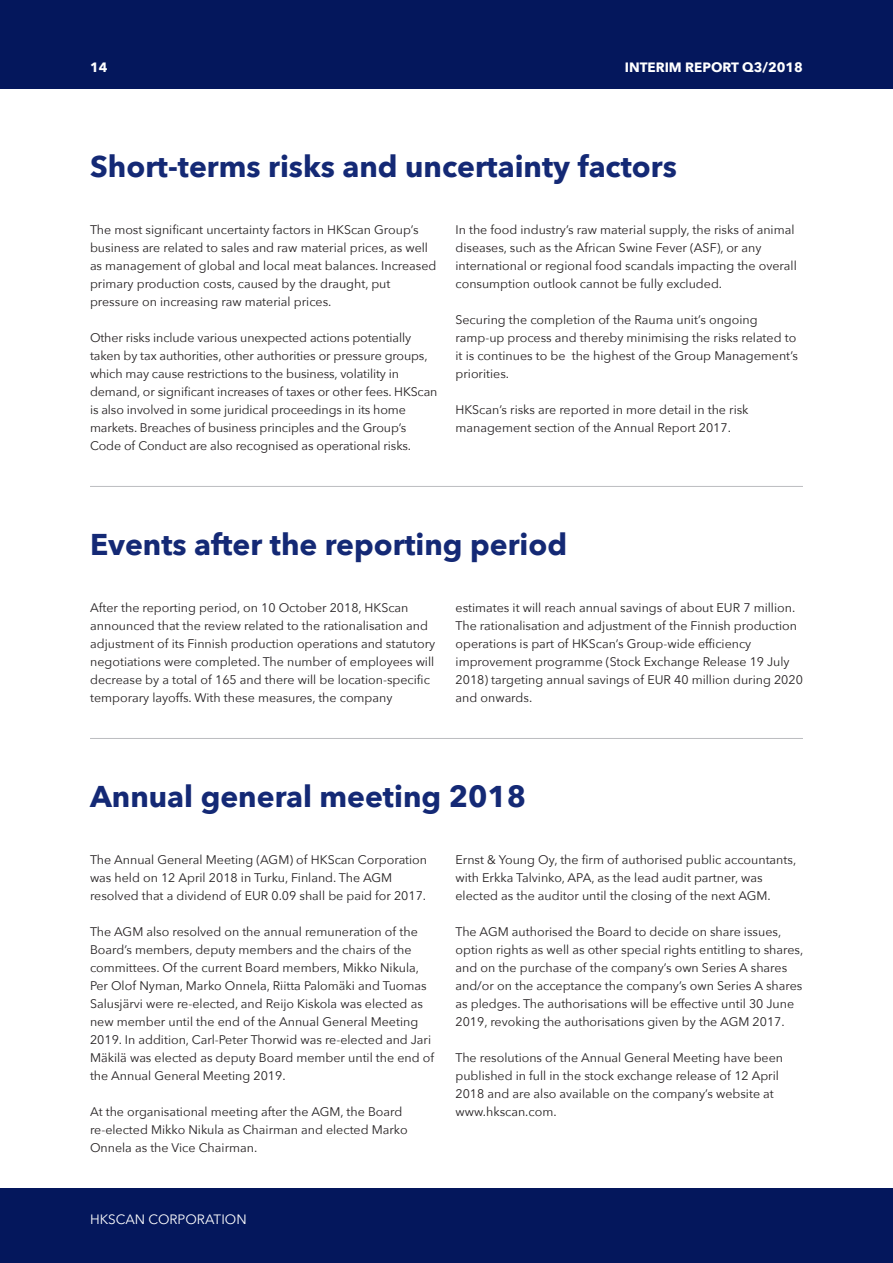
<style>
.page{position:relative;width:893px;height:1263px;background:#fff}
.page>*{position:absolute;margin:0;border:0;box-sizing:border-box;transform-origin:0 0}
.otsikko_20{font:700 30px "Avenir Next";color:#142975}
.t1{font:700 13.5px "Avenir Next";color:#fff}
.t2{font:13.5px "Avenir Next";color:#fff}
.leipis{font:12.45px/18px "Avenir Next";color:#231f20}
</style>
<div class="page">
<div style="left:0;top:0;width:893px;height:89px;background:#04175c"></div>
<div style="left:0;top:1188px;width:893px;height:75px;background:#04175c"></div>
<hr style="left:90px;top:486px;width:713px;height:1px;background:#bcbdc0">
<hr style="left:90px;top:738px;width:713px;height:1px;background:#bcbdc0">
<p class="t1" style="left:90px;top:56px;width:19px">14</p>
<p class="t1" style="left:625px;top:56px;width:180px">INTERIM REPORT Q3/2018</p>
<p class="otsikko_20" style="left:90px;top:141px;width:588px">Short-terms risks and uncertainty factors</p>
<p class="leipis" style="left:90px;top:220px;width:348px">The most significant uncertainty factors in HKScan Group’s business are related to sales and raw material prices, as well as management of global and local meat balances. Increased primary production costs, caused by the draught, put pressure on increasing raw material prices.</p>
<p class="leipis" style="left:90px;top:328px;width:349px">Other risks include various unexpected actions potentially taken by tax authorities, other authorities or pressure groups, which may cause restrictions to the business, volatility in demand, or significant increases of taxes or other fees. HKScan is also involved in some juridical proceedings in its home markets. Breaches of business principles and the Group’s Code of Conduct are also recognised as operational risks.</p>
<p class="leipis" style="left:455px;top:220px;width:343px">In the food industry’s raw material supply, the risks of animal diseases, such as the African Swine Fever (ASF), or any international or regional food scandals impacting the overall consumption outlook cannot be fully excluded.</p>
<p class="leipis" style="left:455px;top:310px;width:344px">Securing the completion of the Rauma unit’s ongoing ramp-up process and thereby minimising the risks related to it is continues to be the highest of the Group Management’s priorities.</p>
<p class="leipis" style="left:455px;top:400px;width:295px">HKScan’s risks are reported in more detail in the risk management section of the Annual Report 2017.</p>
<p class="otsikko_20" style="left:90px;top:519px;width:478px">Events after the reporting period</p>
<p class="leipis" style="left:90px;top:598px;width:346px">After the reporting period, on 10 October 2018, HKScan announced that the review related to the rationalisation and adjustment of its Finnish production operations and statutory negotiations were completed. The number of employees will decrease by a total of 165 and there will be location-specific temporary layoffs. With these measures, the company</p>
<p class="leipis" style="left:456px;top:598px;width:349px">estimates it will reach annual savings of about EUR 7 million.<br>The rationalisation and adjustment of the Finnish production operations is part of HKScan’s Group-wide efficiency improvement programme (Stock Exchange Release 19 July 2018) targeting annual savings of EUR 40 million during 2020 and onwards.</p>
<p class="otsikko_20" style="left:90px;top:771px;width:438px">Annual general meeting 2018</p>
<p class="leipis" style="left:90px;top:850px;width:339px">The Annual General Meeting (AGM) of HKScan Corporation was held on 12 April 2018 in Turku, Finland. The AGM resolved that a dividend of EUR 0.09 shall be paid for 2017.</p>
<p class="leipis" style="left:90px;top:922px;width:346px">The AGM also resolved on the annual remuneration of the Board’s members, deputy members and the chairs of the committees. Of the current Board members, Mikko Nikula, Per Olof Nyman, Marko Onnela, Riitta Palomäki and Tuomas Salusjärvi were re-elected, and Reijo Kiskola was elected as new member until the end of the Annual General Meeting 2019. In addition, Carl-Peter Thorwid was re-elected and Jari Mäkilä was elected as deputy Board member until the end of the Annual General Meeting 2019.</p>
<p class="leipis" style="left:90px;top:1102px;width:319px">At the organisational meeting after the AGM, the Board re-elected Mikko Nikula as Chairman and elected Marko<br>Onnela as the Vice Chairman.</p>
<p class="leipis" style="left:455px;top:850px;width:342px">Ernst &amp; Young Oy, the firm of authorised public accountants, with Erkka Talvinko, APA, as the lead audit partner, was elected as the auditor until the closing of the next AGM.</p>
<p class="leipis" style="left:455px;top:922px;width:349px">The AGM authorised the Board to decide on share issues, option rights as well as other special rights entitling to shares, and on the purchase of the company’s own Series A shares and/or on the acceptance the company’s own Series A shares as pledges. The authorisations will be effective until 30 June 2019, revoking the authorisations given by the AGM 2017.</p>
<p class="leipis" style="left:455px;top:1048px;width:329px">The resolutions of the Annual General Meeting have been published in full in the stock exchange release of 12 April 2018 and are also available on the company’s website at www.hkscan.com.</p>
<p class="t2" style="left:90px;top:1208px;width:158px">HKSCAN CORPORATION</p>
</div>
